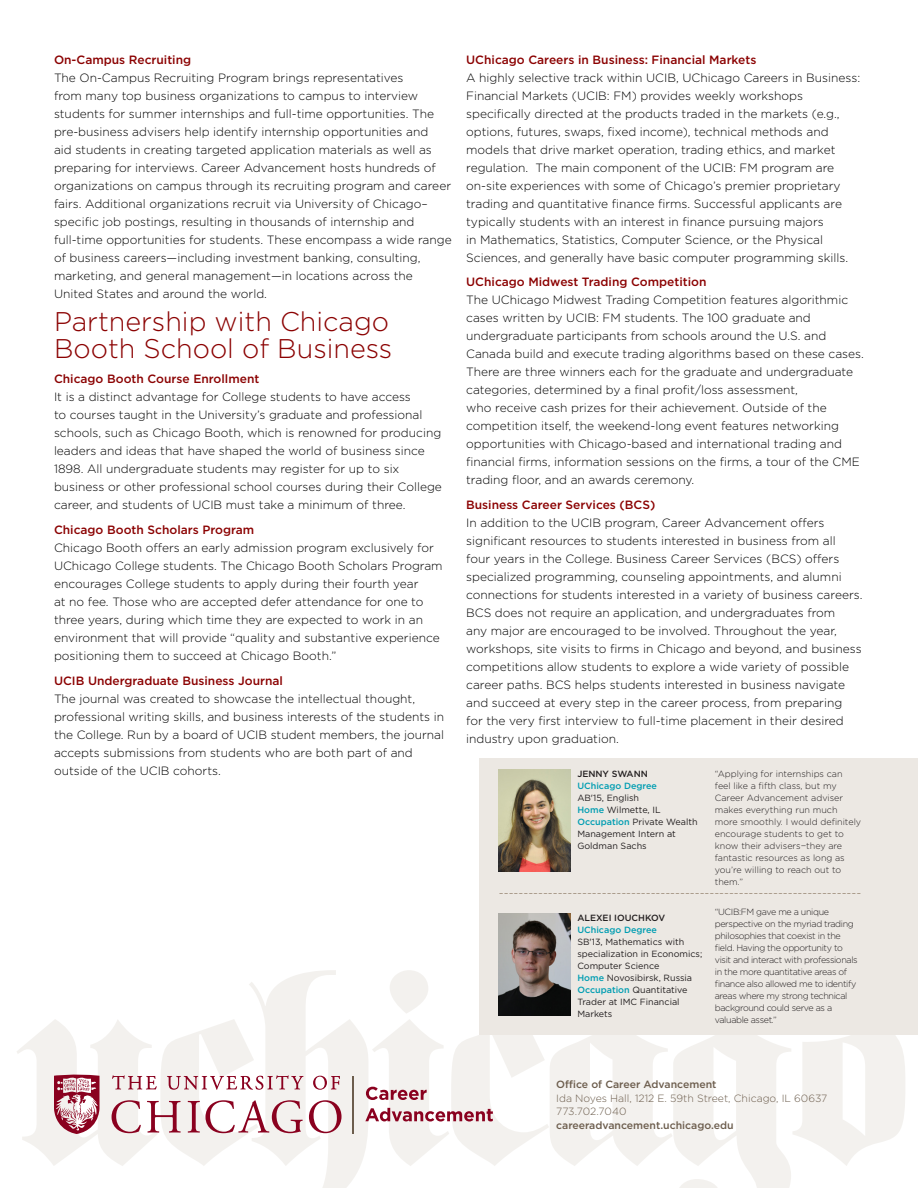
<style>
.page{position:relative;width:918px;height:1188px;background:#fff}
.page>*{position:absolute;margin:0;border:0;box-sizing:border-box;transform-origin:0 0}
.t1{font:300 27px/27px "Gotham";color:#8b0202}
.t2{font:300 12px/18px "Gotham";color:#000}
.t3{font:500 12px "Gotham";color:#8b0202}
.t4{font:300 12px "Gotham";color:#8e7b66}
.t5{font:300 10.5px "Gotham";color:#6c5d4d}
.t6{font:500 10.5px "Gotham";color:#6c5d4d}
.t7{font:300 9px/12px "Gotham";letter-spacing:-.04em;color:#231f20}
.t8{font:300 9px/12px "Gotham";color:#231f20}
.t9{font:9px/12px "Gotham";color:#231f20}
.t10{font:500 9px "Gotham";color:#231f20}
.t11{font:500 9px "Gotham";color:#009db2}
.s1{font-weight:500;color:#009db2}
</style>
<div class="page">
<svg style="left:366px;top:1087px;width:61px;height:13px"></svg>
<svg style="left:365px;top:1108px;width:128px;height:14px"></svg>
<svg style="left:54px;top:1075px;width:288px;height:59px"></svg>
<hr style="left:353px;top:1076px;width:1px;height:57px;background:#6c5d4d">
<div style="left:480px;top:759px;width:438px;height:276px;background:#ece8e3"></div>
<img style="left:499px;top:913px;width:71px;height:102px">
<img style="left:499px;top:770px;width:71px;height:101px">
<p class="t3" style="left:54px;top:52px;width:139px">On-Campus Recruiting</p>
<p class="t2" style="left:54px;top:68px;width:399px">The On-Campus Recruiting Program brings representatives<br>from many top business organizations to campus to interview students for summer internships and full-time opportunities. The pre-business advisers help identify internship opportunities and<br>aid students in creating targeted application materials as well as preparing for interviews. Career Advancement hosts hundreds of organizations on campus through its recruiting program and career fairs. Additional organizations recruit via University of Chicago– specific job postings, resulting in thousands of internship and full-time opportunities for students. These encompass a wide range of business careers—including investment banking, consulting, marketing, and general management—in locations across the United States and around the world.</p>
<p class="t1" style="left:54px;top:308px;width:340px">Partnership with Chicago<br>Booth School of Business</p>
<p class="t3" style="left:54px;top:371px;width:207px">Chicago Booth Course Enrollment</p>
<p class="t2" style="left:54px;top:388px;width:389px">It is a distinct advantage for College students to have access<br>to courses taught in the University’s graduate and professional schools, such as Chicago Booth, which is renowned for producing leaders and ideas that have shaped the world of business since 1898. All undergraduate students may register for up to six business or other professional school courses during their College career, and students of UCIB must take a minimum of three.</p>
<p class="t3" style="left:54px;top:522px;width:202px">Chicago Booth Scholars Program</p>
<p class="t2" style="left:54px;top:538px;width:390px">Chicago Booth offers an early admission program exclusively for UChicago College students. The Chicago Booth Scholars Program encourages College students to apply during their fourth year<br>at no fee. Those who are accepted defer attendance for one to three years, during which time they are expected to work in an environment that will provide “quality and substantive experience positioning them to succeed at Chicago Booth.”</p>
<p class="t3" style="left:54px;top:673px;width:230px">UCIB Undergraduate Business Journal</p>
<p class="t2" style="left:54px;top:689px;width:392px">The journal was created to showcase the intellectual thought, professional writing skills, and business interests of the students in the College. Run by a board of UCIB student members, the journal accepts submissions from students who are both part of and outside of the UCIB cohorts.</p>
<p class="t3" style="left:466px;top:52px;width:292px">UChicago Careers in Business: Financial Markets</p>
<p class="t2" style="left:466px;top:68px;width:396px">A highly selective track within UCIB, UChicago Careers in Business:<br>Financial Markets (UCIB: FM) provides weekly workshops specifically directed at the products traded in the markets (e.g., options, futures, swaps, fixed income), technical methods and models that drive market operation, trading ethics, and market regulation. The main component of the UCIB: FM program are on-site experiences with some of Chicago’s premier proprietary trading and quantitative finance firms. Successful applicants are typically students with an interest in finance pursuing majors<br>in Mathematics, Statistics, Computer Science, or the Physical Sciences, and generally have basic computer programming skills.</p>
<p class="t3" style="left:466px;top:274px;width:242px">UChicago Midwest Trading Competition</p>
<p class="t2" style="left:466px;top:291px;width:399px">The UChicago Midwest Trading Competition features algorithmic cases written by UCIB: FM students. The 100 graduate and undergraduate participants from schools around the U.S. and Canada build and execute trading algorithms based on these cases.<br>There are three winners each for the graduate and undergraduate categories, determined by a final profit/loss assessment,<br>who receive cash prizes for their achievement. Outside of the competition itself, the weekend-long event features networking opportunities with Chicago-based and international trading and financial firms, information sessions on the firms, a tour of the CME trading floor, and an awards ceremony.</p>
<p class="t3" style="left:466px;top:497px;width:191px">Business Career Services (BCS)</p>
<p class="t2" style="left:466px;top:514px;width:398px">In addition to the UCIB program, Career Advancement offers significant resources to students interested in business from all four years in the College. Business Career Services (BCS) offers specialized programming, counseling appointments, and alumni connections for students interested in a variety of business careers.<br>BCS does not require an application, and undergraduates from<br>any major are encouraged to be involved. Throughout the year, workshops, site visits to firms in Chicago and beyond, and business competitions allow students to explore a wide variety of possible career paths. BCS helps students interested in business navigate and succeed at every step in the career process, from preparing<br>for the very first interview to full-time placement in their desired industry upon graduation.</p>
<p class="t10" style="left:577px;top:768px;width:72px">JENNY SWANN</p>
<p class="t11" style="left:577px;top:780px;width:81px">UChicago Degree</p>
<p class="t9" style="left:577px;top:791px;width:63px">AB'15, English</p>
<p class="t9" style="left:577px;top:803px;width:85px"><span class="s1">Home</span> Wilmette, IL</p>
<p class="t9" style="left:577px;top:815px;width:122px"><span class="s1">Occupation</span> Private Wealth<br>Management Intern at<br>Goldman Sachs</p>
<p class="t8" style="left:715px;top:767px;width:148px">“Applying for internships can<br>feel like a fifth class, but my<br>Career Advancement adviser makes everything run much more smoothly. I would definitely encourage students to get to know their advisers−they are fantastic resources as long as you’re willing to reach out to them.”</p>
<p class="t4" style="left:499px;top:885px;width:364px">--------------------------------------------------------------------------</p>
<p class="t10" style="left:577px;top:912px;width:89px">ALEXEI IOUCHKOV</p>
<p class="t9" style="left:577px;top:923px;width:127px"><span class="s1">UChicago Degree<br></span>SB'13, Mathematics with specialization in Economics;<br>Computer Science</p>
<p class="t9" style="left:577px;top:971px;width:116px"><span class="s1">Home</span> Novosibirsk, Russia</p>
<p class="t9" style="left:577px;top:983px;width:112px"><span class="s1">Occupation</span> Quantitative<br>Trader at IMC Financial<br>Markets</p>
<p class="t7" style="left:715px;top:905px;width:144px">“UCIB:FM gave me a unique perspective on the myriad trading philosophies that coexist in the field. Having the opportunity to visit and interact with professionals in the more quantitative areas of finance also allowed me to identify areas where my strong technical background could serve as a valuable asset.”</p>
<p class="t6" style="left:556px;top:1078px;width:162px">Office of Career Advancement</p>
<p class="t5" style="left:556px;top:1092px;width:273px">Ida Noyes Hall, 1212 E. 59th Street, Chicago, IL 60637</p>
<p class="t5" style="left:556px;top:1105px;width:72px">773.702.7040</p>
<p class="t6" style="left:556px;top:1118px;width:179px">careeradvancement.uchicago.edu</p>
</div>
